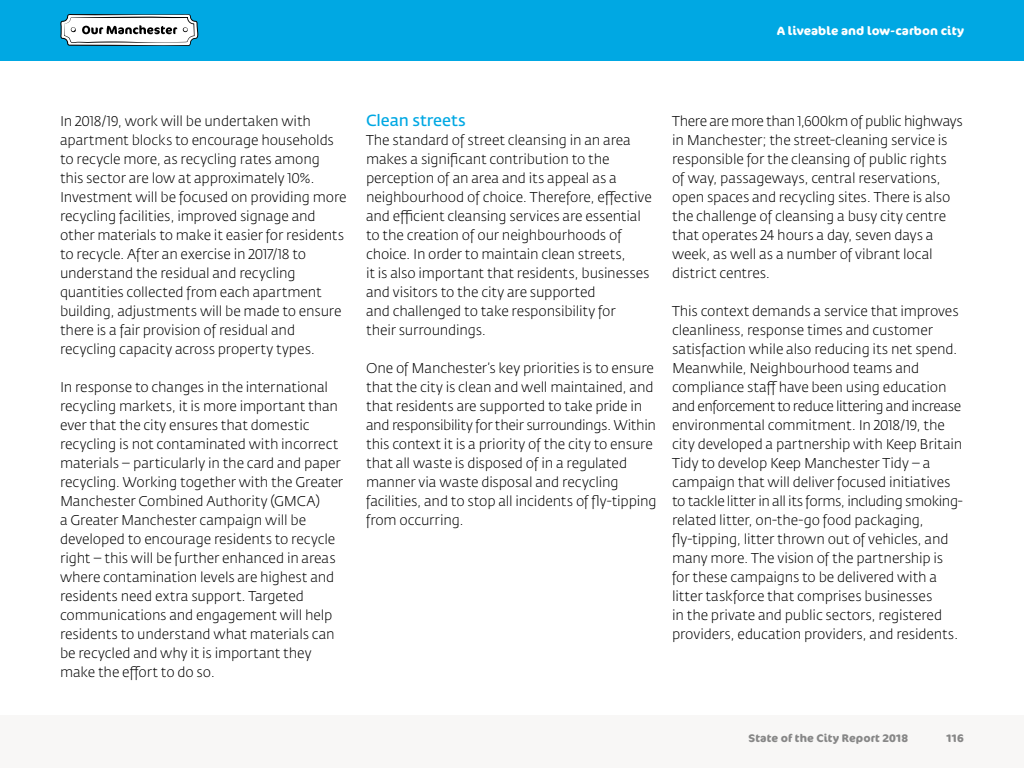
<style>
.page{position:relative;width:1024px;height:768px;background:#fff}
.page>*{position:absolute;margin:0;border:0;box-sizing:border-box;transform-origin:0 0}
.t1{font:600 16px "Fedra Sans Std";letter-spacing:-.005em;color:#00a8e3}
.t2{font:300 14px/19px "Fedra Sans Std";letter-spacing:-.01em;color:#000}
.t3{font:700 12px "Cocon";letter-spacing:.005em;color:#fff}
.t4{font:700 11px "Cocon";letter-spacing:.01em;color:#878787}
</style>
<div class="page">
<div style="left:0;top:0;width:1024px;height:60px;background:#00a8e3"></div>
<div style="left:0;top:715px;width:1024px;height:53px;background:#f8f7f6"></div>
<svg style="left:60px;top:14px;width:139px;height:32px;background:#bac4c8"></svg>
<p class="t3" style="left:777px;top:23px;width:188px">A liveable and low-carbon city</p>
<p class="t2" style="left:60px;top:112px;width:288px">In 2018/19, work will be undertaken with apartment blocks to encourage households to recycle more, as recycling rates among this sector are low at approximately 10%.<br>Investment will be focused on providing more recycling facilities, improved signage and other materials to make it easier for residents to recycle. After an exercise in 2017/18 to understand the residual and recycling quantities collected from each apartment building, adjustments will be made to ensure there is a fair provision of residual and recycling capacity across property types.</p>
<p class="t2" style="left:60px;top:378px;width:285px">In response to changes in the international recycling markets, it is more important than ever that the city ensures that domestic recycling is not contaminated with incorrect materials – particularly in the card and paper recycling. Working together with the Greater Manchester Combined Authority (GMCA)<br>a Greater Manchester campaign will be developed to encourage residents to recycle right – this will be further enhanced in areas where contamination levels are highest and residents need extra support. Targeted communications and engagement will help residents to understand what materials can be recycled and why it is important they make the effort to do so.</p>
<p class="t1" style="left:366px;top:111px;width:101px">Clean streets</p>
<p class="t2" style="left:366px;top:131px;width:287px">The standard of street cleansing in an area makes a significant contribution to the perception of an area and its appeal as a neighbourhood of choice. Therefore, effective and efficient cleansing services are essential to the creation of our neighbourhoods of choice. In order to maintain clean streets,<br>it is also important that residents, businesses and visitors to the city are supported<br>and challenged to take responsibility for<br>their surroundings.</p>
<p class="t2" style="left:366px;top:359px;width:292px">One of Manchester’s key priorities is to ensure that the city is clean and well maintained, and that residents are supported to take pride in and responsibility for their surroundings. Within this context it is a priority of the city to ensure that all waste is disposed of in a regulated manner via waste disposal and recycling facilities, and to stop all incidents of fly-tipping from occurring.</p>
<p class="t2" style="left:672px;top:112px;width:292px">There are more than 1,600km of public highways in Manchester; the street-cleaning service is responsible for the cleansing of public rights of way, passageways, central reservations, open spaces and recycling sites. There is also the challenge of cleansing a busy city centre that operates 24 hours a day, seven days a week, as well as a number of vibrant local district centres.</p>
<p class="t2" style="left:672px;top:302px;width:292px">This context demands a service that improves cleanliness, response times and customer satisfaction while also reducing its net spend.<br>Meanwhile, Neighbourhood teams and compliance staff have been using education and enforcement to reduce littering and increase environmental commitment. In 2018/19, the city developed a partnership with Keep Britain Tidy to develop Keep Manchester Tidy – a campaign that will deliver focused initiatives to tackle litter in all its forms, including smoking&shy;related litter, on-the-go food packaging, fly-tipping, litter thrown out of vehicles, and many more. The vision of the partnership is for these campaigns to be delivered with a litter taskforce that comprises businesses<br>in the private and public sectors, registered providers, education providers, and residents.</p>
<p class="t4" style="left:749px;top:732px;width:161px">State of the City Report 2018</p>
<p class="t4" style="left:946px;top:732px;width:19px">116</p>
</div>
